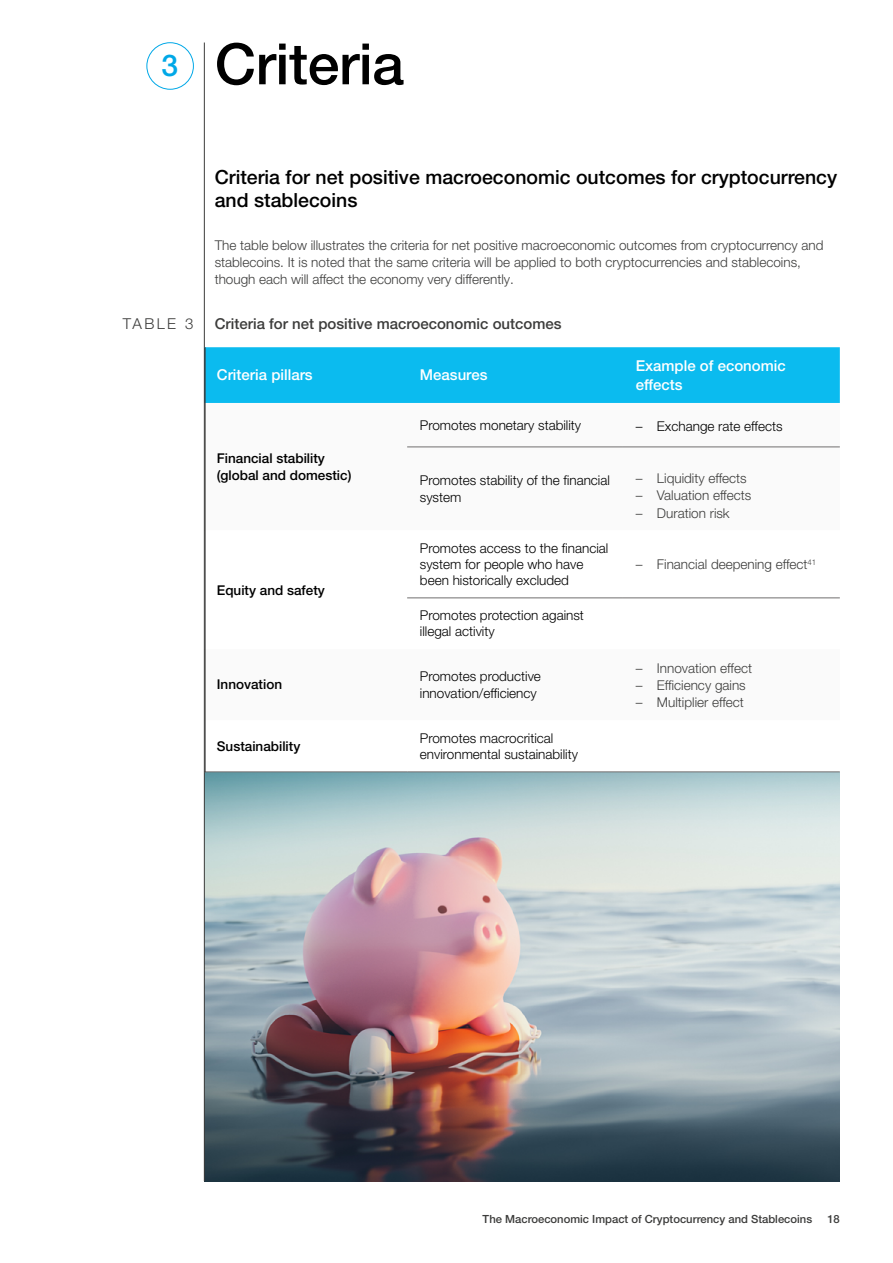
<style>
.page{position:relative;width:893px;height:1263px;background:#fff}
.page>*{position:absolute;margin:0;border:0;box-sizing:border-box;transform-origin:0 0}
.t1{font:500 57px "Helvetica Neue LT Pro";letter-spacing:-.005em;color:#000}
.t2{font:500 19.5px/23.4px "Helvetica Neue LT Pro";color:#000}
.t3{font:500 15px/19.5px "Helvetica Neue LT Pro";color:#fff}
.t4{font:500 15px "Helvetica Neue LT Pro";color:#3c3c3b}
.t5{font:300 15px "Helvetica Neue LT Pro";letter-spacing:.16em;color:#3c3c3b}
.t6{font:300 13.5px/17.2px "Helvetica Neue LT Pro";color:#3c3c3b}
.t7{font:300 13.5px/16.2px "Helvetica Neue LT Pro";color:#000}
.t8{font:500 13.5px/16.2px "Helvetica Neue LT Pro";color:#000}
.t9{font:500 11.25px "Helvetica Neue LT Pro";color:#3c3c3b}
.s1{font-size:30px;color:#00a8e7}
</style>
<div class="page">
<img style="left:205px;top:773px;width:635px;height:408px">
<div style="left:147px;top:43px;width:47px;height:46px;border:1px solid #00a8e7;border-radius:50%"></div>
<hr style="left:204px;top:43px;width:1px;height:1138px;background:#3c3c3b">
<div style="left:206px;top:347px;width:634px;height:56px;background:#0bbbef"></div>
<svg style="left:206px;top:597px;width:634px;height:175px"></svg>
<hr style="left:407px;top:598px;width:216px;height:1px;background:#706f6f">
<hr style="left:623px;top:598px;width:217px;height:1px;background:#706f6f">
<hr style="left:204px;top:772px;width:203px;height:1px;background:#706f6f">
<hr style="left:407px;top:772px;width:216px;height:1px;background:#706f6f">
<hr style="left:623px;top:772px;width:217px;height:1px;background:#706f6f">
<hr style="left:407px;top:447px;width:216px;height:1px;background:#706f6f">
<hr style="left:623px;top:447px;width:217px;height:1px;background:#706f6f">
<hr style="left:204px;top:347px;width:2px;height:425px;background:#3c3c3b">
<h1 class="t1" style="left:161px;top:30px;width:244px"><span class="s1">3</span> Criteria</h1>
<h2 class="t2" style="left:215px;top:165px;width:624px">Criteria for net positive macroeconomic outcomes for cryptocurrency and stablecoins</h2>
<p class="t6" style="left:215px;top:236px;width:610px">The table below illustrates the criteria for net positive macroeconomic outcomes from cryptocurrency and stablecoins. It is noted that the same criteria will be applied to both cryptocurrencies and stablecoins, though each will affect the economy very differently.</p>
<p class="t5" style="left:123px;top:315px;width:72px">TABLE 3</p>
<p class="t4" style="left:215px;top:315px;width:348px">Criteria for net positive macroeconomic outcomes</p>
<p class="t3" style="left:217px;top:365px;width:97px">Criteria pillars</p>
<p class="t3" style="left:420px;top:365px;width:69px">Measures</p>
<p class="t3" style="left:636px;top:355px;width:152px">Example of economic effects</p>
<p class="t8" style="left:217px;top:450px;width:136px">Financial stability (global and domestic)</p>
<p class="t8" style="left:217px;top:581px;width:110px">Equity and safety</p>
<p class="t7" style="left:420px;top:417px;width:163px">Promotes monetary stability</p>
<p class="t7" style="left:636px;top:418px;width:148px">– Exchange rate effects</p>
<p class="t7" style="left:420px;top:472px;width:192px">Promotes stability of the financial system</p>
<p class="t6" style="left:636px;top:469px;width:113px">– Liquidity effects</p>
<p class="t6" style="left:636px;top:487px;width:117px">– Valuation effects</p>
<p class="t6" style="left:636px;top:504px;width:96px">– Duration risk</p>
<p class="t7" style="left:420px;top:539px;width:190px">Promotes access to the financial system for people who have been historically excluded</p>
<p class="t7" style="left:420px;top:607px;width:166px">Promotes protection against illegal activity</p>
<p class="t6" style="left:636px;top:556px;width:182px">– Financial deepening effect<sup>41</sup></p>
<p class="t8" style="left:217px;top:676px;width:67px">Innovation</p>
<p class="t7" style="left:420px;top:668px;width:123px">Promotes productive innovation/efficiency</p>
<p class="t8" style="left:217px;top:738px;width:85px">Sustainability</p>
<p class="t7" style="left:420px;top:729px;width:160px">Promotes macrocritical environmental sustainability</p>
<p class="t6" style="left:636px;top:659px;width:118px">– Innovation effect</p>
<p class="t6" style="left:636px;top:676px;width:112px">– Efficiency gains</p>
<p class="t6" style="left:636px;top:694px;width:110px">– Multiplier effect</p>
<p class="t9" style="left:483px;top:1212px;width:331px">The Macroeconomic Impact of Cryptocurrency and Stablecoins</p>
<p class="t9" style="left:827px;top:1212px;width:14px">18</p>
</div>
